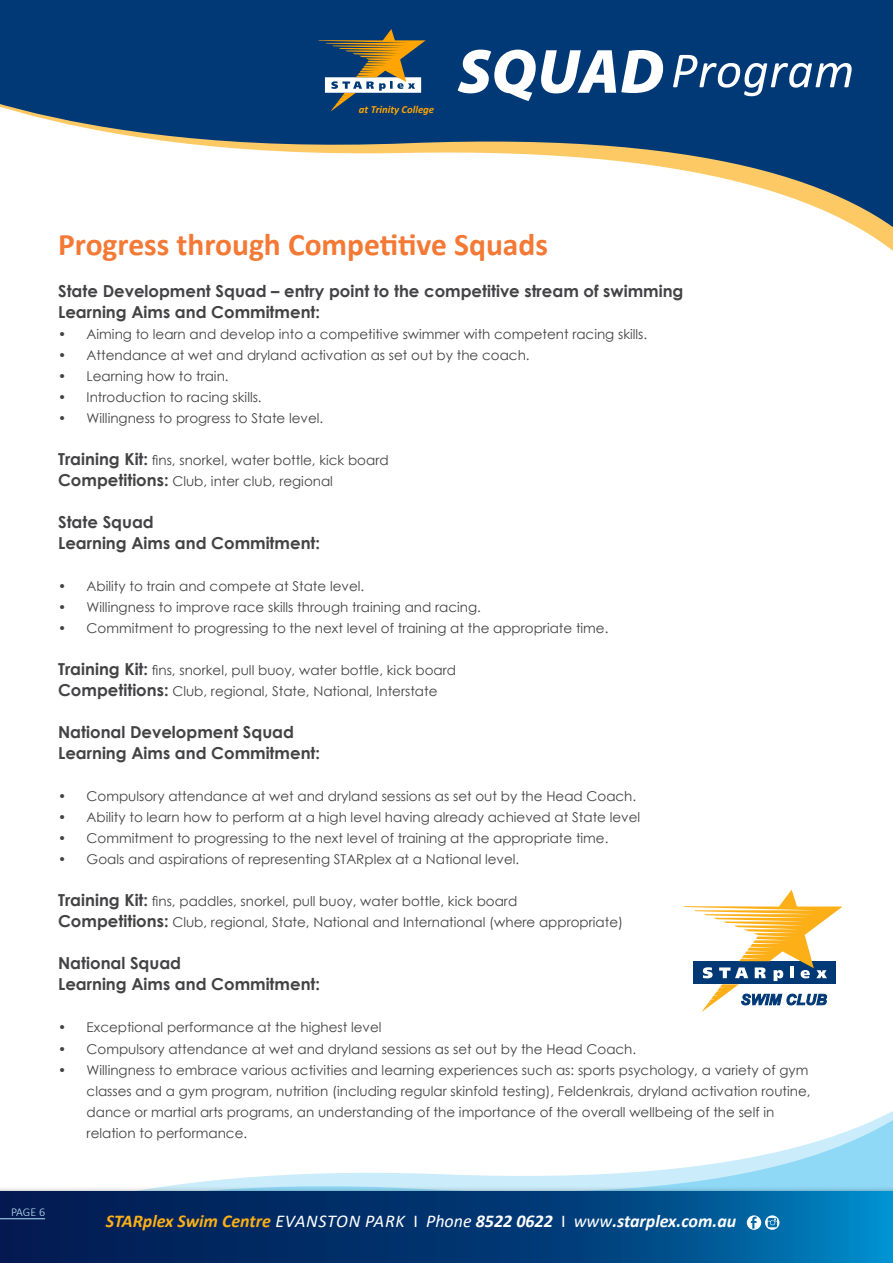
<style>
.page{position:relative;width:893px;height:1263px;background:#fff}
.page>*{position:absolute;margin:0;border:0;box-sizing:border-box;transform-origin:0 0}
.t1{font:italic 51px "Calibri";letter-spacing:.01em;color:#fff}
.t2{font:700 31.5px "Calibri";color:#f47934}
.t3{font:italic 700 18px "Calibri";color:#fff}
.t4{font:700 16.5px/21px "Century Gothic";color:#434345}
.t5{font:13.5px/21px "Century Gothic";color:#434345}
.t6{font:300 12px "Calibri";color:#b9e6fa}
.t7{font:italic 700 10.65px "Calibri";color:#ffa400}
.s1{font-family:"Myriad Pro";font-weight:900;font-size:63px}
.s2{font-weight:700;font-size:16.5px}
.s3{color:#fcaf17}
.s4{font-weight:400}
.s5{font-weight:400;font-style:normal}
</style>
<div class="page">
<svg style="left:0;top:0;width:893px;height:251px;fill:#003976"></svg>
<svg style="left:169px;top:1111px;width:724px;height:75px"></svg>
<div style="left:0;top:1186px;width:893px;height:77px;background:#000;opacity:.75"></div>
<svg style="left:0;top:1192px;width:893px;height:71px"></svg>
<svg style="left:747px;top:1215px;width:32px;height:15px"></svg>
<svg style="left:318px;top:29px;width:108px;height:82px"></svg>
<hr style="left:0;top:1218px;width:45px;height:1px;background:#b9e6fa">
<svg style="left:684px;top:890px;width:159px;height:122px"></svg>
<p class="t7" style="left:359px;top:102px;width:77px">at Trinity College</p>
<h1 class="t1" style="left:458px;top:35px;width:398px"><span class="s1">SQUAD</span>Program</h1>
<h2 class="t2" style="left:58px;top:223px;width:491px">Progress through Competitive Squads</h2>
<p class="t4" style="left:58px;top:280px;width:627px">State Development Squad – entry point to the competitive stream of swimming<br>Learning Aims and Commitment:</p>
<p class="t5" style="left:58px;top:324px;width:591px">• Aiming to learn and develop into a competitive swimmer with competent racing skills.</p>
<p class="t5" style="left:58px;top:345px;width:473px">• Attendance at wet and dryland activation as set out by the coach.</p>
<p class="t5" style="left:58px;top:366px;width:172px">• Learning how to train.</p>
<p class="t5" style="left:58px;top:387px;width:205px">• Introduction to racing skills.</p>
<p class="t5" style="left:58px;top:408px;width:267px">• Willingness to progress to State level.</p>
<p class="t5" style="left:58px;top:450px;width:332px"><span class="s2">Training Kit:</span> fins, snorkel, water bottle, kick board<br><span class="s2">Competitions:</span> Club, inter club, regional</p>
<p class="t4" style="left:58px;top:511px;width:264px">State Squad<br>Learning Aims and Commitment:</p>
<p class="t5" style="left:58px;top:576px;width:308px">• Ability to train and compete at State level.</p>
<p class="t5" style="left:58px;top:597px;width:424px">• Willingness to improve race skills through training and racing.</p>
<p class="t5" style="left:58px;top:618px;width:552px">• Commitment to progressing to the next level of training at the appropriate time.</p>
<p class="t5" style="left:58px;top:660px;width:400px"><span class="s2">Training Kit:</span> fins, snorkel, pull buoy, water bottle, kick board<br><span class="s2">Competitions:</span> Club, regional, State, National, Interstate</p>
<p class="t4" style="left:58px;top:721px;width:264px">National Development Squad<br>Learning Aims and Commitment:</p>
<p class="t5" style="left:58px;top:786px;width:580px">• Compulsory attendance at wet and dryland sessions as set out by the Head Coach.</p>
<p class="t5" style="left:58px;top:807px;width:584px">• Ability to learn how to perform at a high level having already achieved at State level</p>
<p class="t5" style="left:58px;top:828px;width:552px">• Commitment to progressing to the next level of training at the appropriate time.</p>
<p class="t5" style="left:58px;top:849px;width:463px">• Goals and aspirations of representing STARplex at a National level.</p>
<p class="t5" style="left:58px;top:891px;width:566px"><span class="s2">Training Kit:</span> fins, paddles, snorkel, pull buoy, water bottle, kick board<br><span class="s2">Competitions:</span> Club, regional, State, National and International (where appropriate)</p>
<p class="t4" style="left:58px;top:952px;width:264px">National Squad<br>Learning Aims and Commitment:</p>
<p class="t5" style="left:58px;top:1017px;width:325px">• Exceptional performance at the highest level</p>
<p class="t5" style="left:58px;top:1038px;width:580px">• Compulsory attendance at wet and dryland sessions as set out by the Head Coach.</p>
<p class="t5" style="left:87px;top:1059px;width:725px;text-indent:-28px">• Willingness to embrace various activities and learning experiences such as: sports psychology, a variety of gym classes and a gym program, nutrition (including regular skinfold testing), Feldenkrais, dryland activation routine, dance or martial arts programs, an understanding of the importance of the overall wellbeing of the self in relation to performance.</p>
<p class="t6" style="left:11px;top:1204px;width:36px">PAGE 6</p>
<h3 class="t3" style="left:106px;top:1209px;width:632px"><span class="s3">STARplex Swim Centre</span> <span class="s4">EVANSTON PARK</span> <span class="s5">I</span> <span class="s4">Phone</span> 8522 0622 <span class="s5">I</span> <span class="s4">www</span>.starplex.com.au</h3>
</div>
